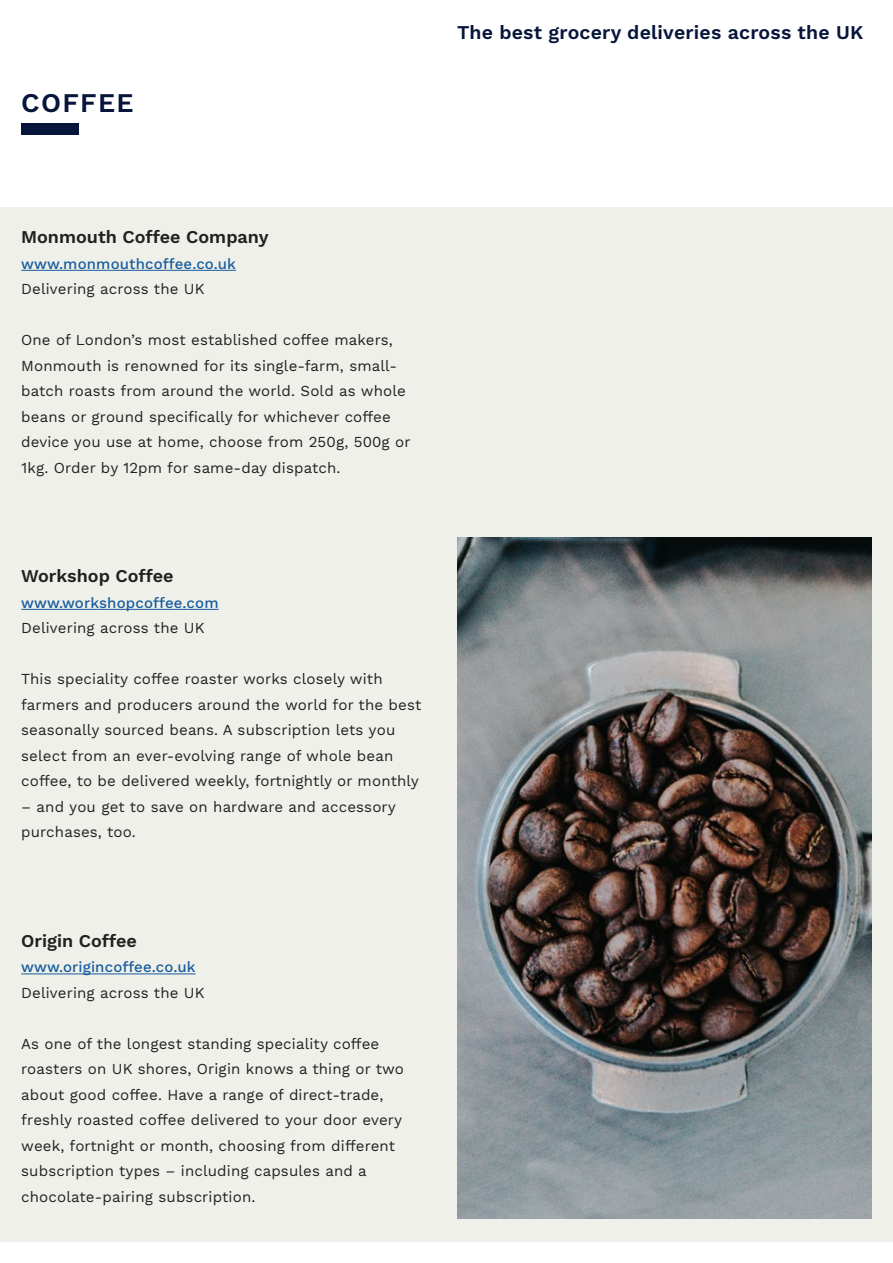
<style>
.page{position:relative;width:893px;height:1263px;background:#fff}
.page>*{position:absolute;margin:0;border:0;box-sizing:border-box;transform-origin:0 0}
.t1{font:600 27px "Work Sans";letter-spacing:.05em;color:#061539}
.t2{font:600 19.5px "Work Sans";letter-spacing:.01em;color:#061539}
.t3{font:600 18px "Work Sans";color:#231f20}
.t4{font:15px/25.5px "Work Sans";letter-spacing:.01em;color:#231f20}
.t5{font:500 15px "Work Sans";letter-spacing:.01em;color:#175d9e}
</style>
<div class="page">
<div style="left:0;top:207px;width:893px;height:1035px;background:#eff0ea"></div>
<hr style="left:21px;top:270px;width:215px;height:1px;background:#175d9e">
<hr style="left:21px;top:609px;width:198px;height:1px;background:#175d9e">
<hr style="left:21px;top:973px;width:174px;height:1px;background:#175d9e">
<div style="left:21px;top:123px;width:58px;height:11px;background:#061539"></div>
<img style="left:457px;top:538px;width:415px;height:680px">
<p class="t1" style="left:21px;top:83px;width:114px">COFFEE</p>
<h2 class="t2" style="left:457px;top:18px;width:408px">The best grocery deliveries across the UK</h2>
<p class="t3" style="left:21px;top:224px;width:249px">Monmouth Coffee Company</p>
<p class="t5" style="left:21px;top:252px;width:216px">www.monmouthcoffee.co.uk</p>
<p class="t4" style="left:21px;top:277px;width:185px">Delivering across the UK</p>
<p class="t4" style="left:21px;top:328px;width:391px">One of London’s most established coffee makers, Monmouth is renowned for its single-farm, small&shy;batch roasts from around the world. Sold as whole beans or ground specifically for whichever coffee device you use at home, choose from 250g, 500g or 1kg. Order by 12pm for same-day dispatch.</p>
<p class="t3" style="left:21px;top:563px;width:154px">Workshop Coffee</p>
<p class="t5" style="left:21px;top:591px;width:199px">www.workshopcoffee.com</p>
<p class="t4" style="left:21px;top:616px;width:185px">Delivering across the UK</p>
<p class="t4" style="left:21px;top:667px;width:402px">This speciality coffee roaster works closely with farmers and producers around the world for the best seasonally sourced beans. A subscription lets you select from an ever-evolving range of whole bean coffee, to be delivered weekly, fortnightly or monthly</p>
<p class="t4" style="left:21px;top:795px;width:376px">– and you get to save on hardware and accessory purchases, too.</p>
<p class="t3" style="left:21px;top:927px;width:117px">Origin Coffee</p>
<p class="t5" style="left:21px;top:956px;width:176px">www.origincoffee.co.uk</p>
<p class="t4" style="left:21px;top:981px;width:185px">Delivering across the UK</p>
<p class="t4" style="left:21px;top:1032px;width:384px">As one of the longest standing speciality coffee roasters on UK shores, Origin knows a thing or two about good coffee. Have a range of direct-trade, freshly roasted coffee delivered to your door every week, fortnight or month, choosing from different subscription types – including capsules and a chocolate-pairing subscription.</p>
</div>
